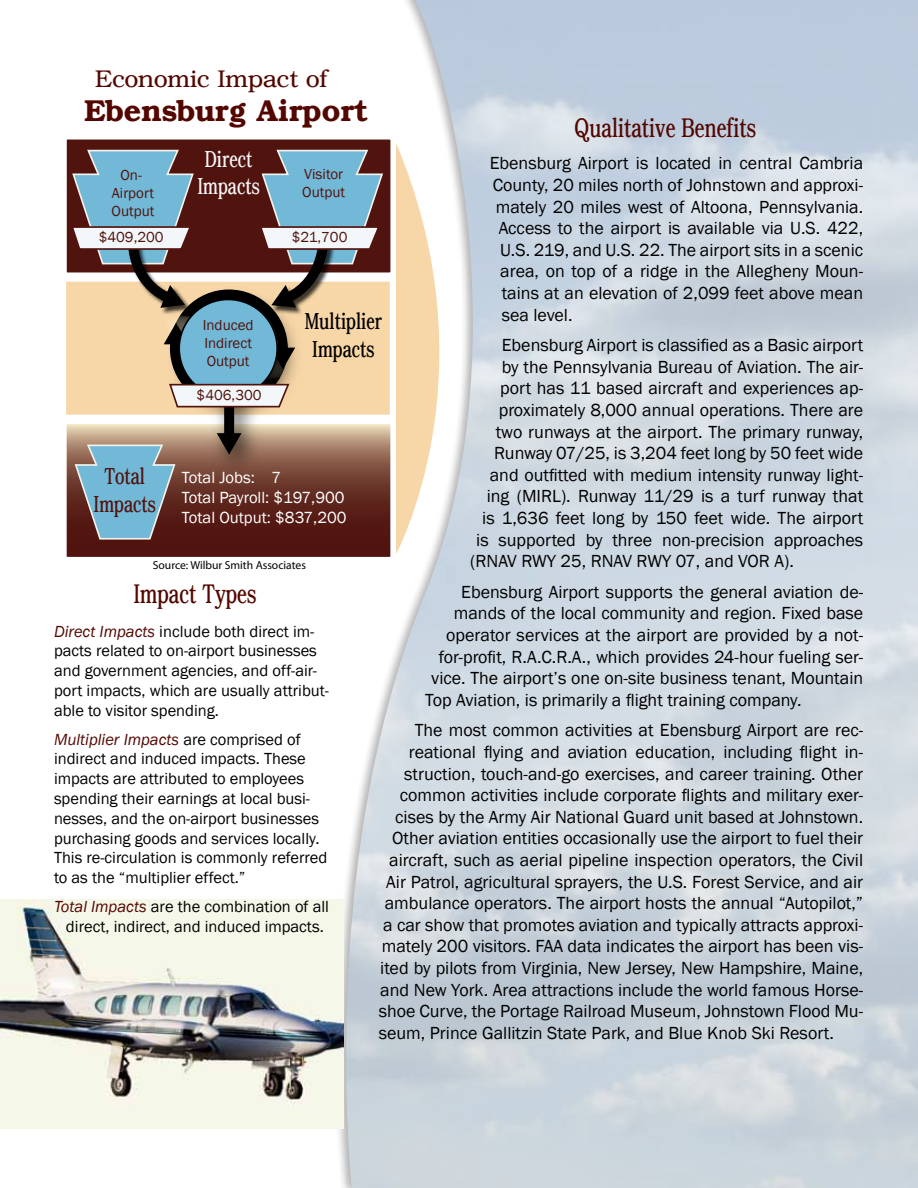
<style>
.page{position:relative;width:918px;height:1188px;background:#fff}
.page>*{position:absolute;margin:0;border:0;box-sizing:border-box;transform-origin:0 0}
.t1{font:600 30px "Brussels";color:#540701}
.t2{font:300 condensed 27px "Brussels";color:#540701}
.t3{font:300 24px "Brussels";color:#540701}
.t4{font:300 condensed 23.25px/27.9px "Brussels";color:#000;text-align:center}
.t5{font:300 condensed 23.25px/27.9px "Brussels";color:#f8f5f6;text-align:center}
.t6{font:300 condensed 23.25px/27.9px "Brussels";color:#51130e;text-align:center}
.t7{font:18px "Franklin Gothic";color:#000}
.t8{font:16.65px/20px "Franklin Gothic";color:#fff}
.t9{font:16.5px/19.8px "Franklin Gothic";color:#000}
.t10{font:15px/18px "Franklin Gothic";color:#51130e;text-align:center}
.t11{font:11.55px "Myriad Pro";color:#000}
.s1{font-style:italic;color:#540701}
</style>
<div class="page">
<img style="left:0;top:899px;width:344px;height:229px">
<div style="left:66px;top:139px;width:325px;height:134px;background:#51130e"></div>
<div style="left:65px;top:138px;width:327px;height:136px;border:2px solid #fff"></div>
<div style="left:65px;top:281px;width:326px;height:135px;background:#f7d6a7"></div>
<div style="left:64px;top:280px;width:327px;height:136px;border:2px solid #fff"></div>
<svg style="left:68px;top:425px;width:321px;height:131px;background:#744134"></svg>
<div style="left:65px;top:422px;width:327px;height:137px;border:2px solid #fff"></div>
<svg style="left:396px;top:143px;width:45px;height:416px"></svg>
<svg style="left:74px;top:444px;width:103px;height:96px;background:#7796a6"></svg>
<img style="left:198px;top:430px;width:75px;height:56px">
<div style="left:224px;top:382px;width:10px;height:55px;background:#000"></div>
<svg style="left:217px;top:433px;width:25px;height:22px"></svg>
<img style="left:160px;top:408px;width:150px;height:22px">
<svg style="left:70px;top:149px;width:314px;height:259px"></svg>
<h3 class="t3" style="left:95px;top:64px;width:234px">Economic Impact of</h3>
<h1 class="t1" style="left:84px;top:92px;width:285px">Ebensburg Airport</h1>
<h2 class="t2" style="left:574px;top:111px;width:183px">Qualitative Benefits</h2>
<p class="t5" style="left:197px;top:144px;width:64px">Direct<br>Impacts</p>
<p class="t7" style="left:490px;top:152px;width:375px">Ebensburg Airport is located in central Cambria</p>
<p class="t7" style="left:493px;top:174px;width:372px">County, 20 miles north of Johnstown and approxi-</p>
<p class="t7" style="left:496px;top:195px;width:369px">mately 20 miles west of Altoona, Pennsylvania.</p>
<p class="t7" style="left:499px;top:217px;width:366px">Access to the airport is available via U.S. 422,</p>
<p class="t7" style="left:500px;top:239px;width:364px">U.S. 219, and U.S. 22. The airport sits in a scenic</p>
<p class="t7" style="left:500px;top:260px;width:365px">area, on top of a ridge in the Allegheny Moun-</p>
<p class="t7" style="left:502px;top:282px;width:363px">tains at an elevation of 2,099 feet above mean</p>
<p class="t7" style="left:502px;top:303px;width:72px">sea level.</p>
<p class="t7" style="left:502px;top:334px;width:363px">Ebensburg Airport is classified as a Basic airport</p>
<p class="t7" style="left:502px;top:356px;width:363px">by the Pennsylvania Bureau of Aviation. The air-</p>
<p class="t7" style="left:500px;top:377px;width:365px">port has 11 based aircraft and experiences ap-</p>
<p class="t7" style="left:499px;top:399px;width:366px">proximately 8,000 annual operations. There are</p>
<p class="t7" style="left:496px;top:420px;width:369px">two runways at the airport. The primary runway,</p>
<p class="t7" style="left:494px;top:442px;width:371px">Runway 07/25, is 3,204 feet long by 50 feet wide</p>
<p class="t7" style="left:490px;top:464px;width:375px">and outfitted with medium intensity runway light-</p>
<p class="t7" style="left:487px;top:485px;width:378px">ing (MIRL). Runway 11/29 is a turf runway that</p>
<p class="t7" style="left:482px;top:507px;width:383px">is 1,636 feet long by 150 feet wide. The airport</p>
<p class="t7" style="left:476px;top:528px;width:388px">is supported by three non-precision approaches</p>
<p class="t7" style="left:470px;top:550px;width:325px">(RNAV RWY 25, RNAV RWY 07, and VOR A).</p>
<p class="t7" style="left:461px;top:581px;width:403px">Ebensburg Airport supports the general aviation de-</p>
<p class="t7" style="left:454px;top:602px;width:411px">mands of the local community and region. Fixed base</p>
<p class="t7" style="left:446px;top:624px;width:418px">operator services at the airport are provided by a not-</p>
<p class="t7" style="left:439px;top:645px;width:426px">for-profit, R.A.C.R.A., which provides 24-hour fueling ser-</p>
<p class="t7" style="left:431px;top:667px;width:433px">vice. The airport’s one on-site business tenant, Mountain</p>
<p class="t7" style="left:425px;top:689px;width:378px">Top Aviation, is primarily a flight training company.</p>
<p class="t7" style="left:415px;top:719px;width:450px">The most common activities at Ebensburg Airport are rec-</p>
<p class="t7" style="left:409px;top:741px;width:456px">reational flying and aviation education, including flight in-</p>
<p class="t7" style="left:404px;top:762px;width:460px">struction, touch-and-go exercises, and career training. Other</p>
<p class="t7" style="left:400px;top:784px;width:465px">common activities include corporate flights and military exer-</p>
<p class="t7" style="left:395px;top:806px;width:469px">cises by the Army Air National Guard unit based at Johnstown.</p>
<p class="t7" style="left:392px;top:827px;width:473px">Other aviation entities occasionally use the airport to fuel their</p>
<p class="t7" style="left:389px;top:849px;width:475px">aircraft, such as aerial pipeline inspection operators, the Civil</p>
<p class="t7" style="left:386px;top:870px;width:478px">Air Patrol, agricultural sprayers, the U.S. Forest Service, and air</p>
<p class="t7" style="left:385px;top:892px;width:480px">ambulance operators. The airport hosts the annual “Autopilot,”</p>
<p class="t7" style="left:383px;top:914px;width:481px">a car show that promotes aviation and typically attracts approxi-</p>
<p class="t7" style="left:382px;top:935px;width:483px">mately 200 visitors. FAA data indicates the airport has been vis-</p>
<p class="t7" style="left:380px;top:957px;width:485px">ited by pilots from Virginia, New Jersey, New Hampshire, Maine,</p>
<p class="t7" style="left:380px;top:978px;width:484px">and New York. Area attractions include the world famous Horse-</p>
<p class="t7" style="left:379px;top:1000px;width:486px">shoe Curve, the Portage Railroad Museum, Johnstown Flood Mu-</p>
<p class="t7" style="left:379px;top:1022px;width:457px">seum, Prince Gallitzin State Park, and Blue Knob Ski Resort.</p>
<p class="t10" style="left:112px;top:166px;width:44px">On-<br>Airport<br>Output</p>
<p class="t10" style="left:302px;top:166px;width:44px;text-align:left">Visitor<br>Output</p>
<p class="t10" style="left:99px;top:229px;width:67px">$409,200</p>
<p class="t10" style="left:292px;top:229px;width:57px">$21,700</p>
<p class="t4" style="left:305px;top:307px;width:79px">Multiplier<br>Impacts</p>
<p class="t10" style="left:203px;top:317px;width:52px;text-align:justify">Induced Indirect Output</p>
<p class="t10" style="left:197px;top:386px;width:67px">$406,300</p>
<p class="t6" style="left:94px;top:462px;width:64px">Total<br>Impacts</p>
<p class="t8" style="left:182px;top:468px;width:166px">Total Jobs: 7<br>Total Payroll: $197,900<br>Total Output: $837,200</p>
<p class="t11" style="left:153px;top:558px;width:155px">Source: Wilbur Smith Associates</p>
<h2 class="t2" style="left:133px;top:578px;width:124px">Impact Types</h2>
<p class="t9" style="left:54px;top:622px;width:277px"><span class="s1">Direct Impacts</span> include both direct im&shy;pacts related to on-airport businesses and government agencies, and off-air&shy;port impacts, which are usually attribut&shy;able to visitor spending.</p>
<p class="t9" style="left:54px;top:729px;width:275px"><span class="s1">Multiplier Impacts</span> are comprised of indirect and induced impacts. These impacts are attributed to employees spending their earnings at local busi&shy;nesses, and the on-airport businesses purchasing goods and services locally.<br>This re-circulation is commonly referred to as the “multiplier effect.”</p>
<p class="t9" style="left:54px;top:897px;width:276px;text-align:center"><span class="s1">Total Impacts</span> are the combination of all direct, indirect, and induced impacts.</p>
</div>
